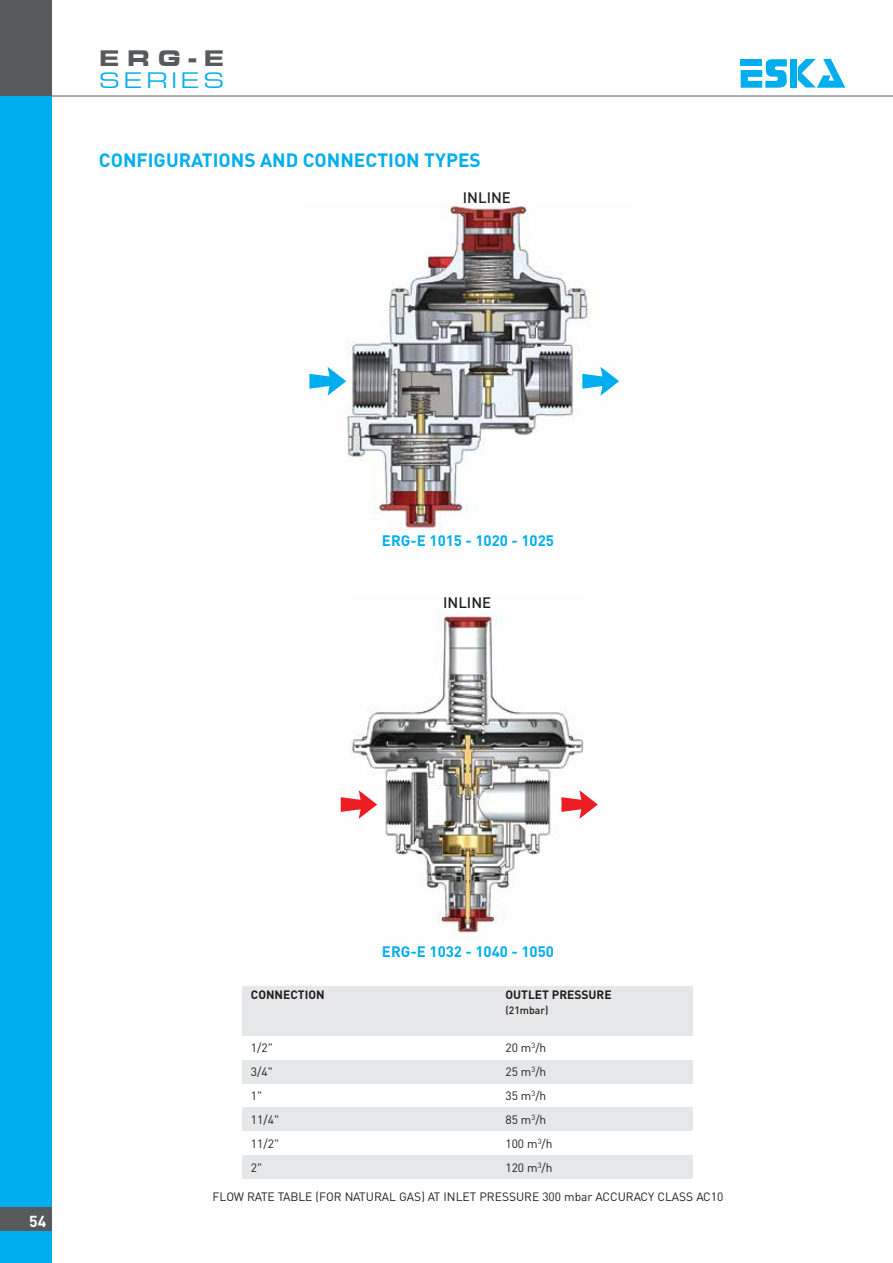
<style>
.page{position:relative;width:893px;height:1263px;background:#fff}
.page>*{position:absolute;margin:0;border:0;box-sizing:border-box;transform-origin:0 0}
.t1{font:23.25px "Eurostile Extended";letter-spacing:.145em;color:#00aeef}
.t2{font:700 23.25px "Eurostile Extended";color:#58595b}
.t3{font:19.05px "DINT Bold Tr";color:#00aeef}
.t4{font:15.75px "DINT Bold Tr";color:#fff}
.t5{font:15px "DINT Bold Tr";color:#00aeef}
.t6{font:15px "DIN Medium Tr";color:#231f20}
.t7{font:12px/24px "DIN Tr";color:#231f20}
.t8{font:12px "DINT Bold Tr";color:#231f20}
.t9{font:10.5px "DIN Medium Tr";color:#231f20}
</style>
<div class="page">
<img style="left:346px;top:203px;width:243px;height:327px">
<svg style="left:582px;top:367px;width:37px;height:29px"></svg>
<svg style="left:309px;top:367px;width:37px;height:29px"></svg>
<div style="left:242px;top:1155px;width:451px;height:24px;background:#e6e7e8"></div>
<div style="left:242px;top:987px;width:451px;height:49px;background:#e6e7e8"></div>
<div style="left:242px;top:1060px;width:451px;height:23px;background:#e6e7e8"></div>
<div style="left:242px;top:1107px;width:451px;height:24px;background:#e6e7e8"></div>
<img style="left:350px;top:611px;width:234px;height:329px">
<svg style="left:341px;top:790px;width:36px;height:29px"></svg>
<svg style="left:561px;top:790px;width:37px;height:29px"></svg>
<hr style="left:51px;top:96px;width:842px;height:1px;background:#58595b">
<div style="left:790px;top:59px;width:7px;height:29px;background:#00aeef"></div>
<svg style="left:798px;top:59px;width:47px;height:29px"></svg>
<svg style="left:741px;top:59px;width:46px;height:29px"></svg>
<div style="left:0;top:0;width:51px;height:1263px;background:#00aeef"></div>
<div style="left:0;top:0;width:51px;height:96px;background:#58595b"></div>
<div style="left:0;top:1207px;width:51px;height:24px;background:#58595b"></div>
<h1 class="t2" style="left:99px;top:45px;width:127px">ERG-E</h1>
<h1 class="t1" style="left:99px;top:68px;width:127px">SERIES</h1>
<h2 class="t3" style="left:99px;top:148px;width:383px">CONFIGURATIONS AND CONNECTION TYPES</h2>
<p class="t6" style="left:463px;top:188px;width:50px">INLINE</p>
<p class="t5" style="left:382px;top:531px;width:173px">ERG-E 1015 - 1020 - 1025</p>
<p class="t6" style="left:443px;top:593px;width:50px">INLINE</p>
<h3 class="t4" style="left:29px;top:1211px;width:18px">54</h3>
<p class="t8" style="left:251px;top:986px;width:75px">CONNECTION</p>
<p class="t7" style="left:251px;top:1035px;width:30px">1/2"<br>3/4"<br>1"<br>11/4"<br>11/2"<br>2"</p>
<p class="t5" style="left:382px;top:941px;width:173px">ERG-E 1032 - 1040 - 1050</p>
<p class="t8" style="left:505px;top:986px;width:108px">OUTLET PRESSURE</p>
<p class="t9" style="left:505px;top:1003px;width:45px">(21mbar)</p>
<p class="t7" style="left:505px;top:1035px;width:49px">20 m<sup>3</sup>/h<br>25 m<sup>3</sup>/h<br>35 m<sup>3</sup>/h<br>85 m<sup>3</sup>/h<br>100 m<sup>3</sup>/h<br>120 m<sup>3</sup>/h</p>
<p class="t7" style="left:213px;top:1184px;width:512px">FLOW RATE TABLE (FOR NATURAL GAS) AT INLET PRESSURE 300 mbar ACCURACY CLASS AC10</p>
</div>
